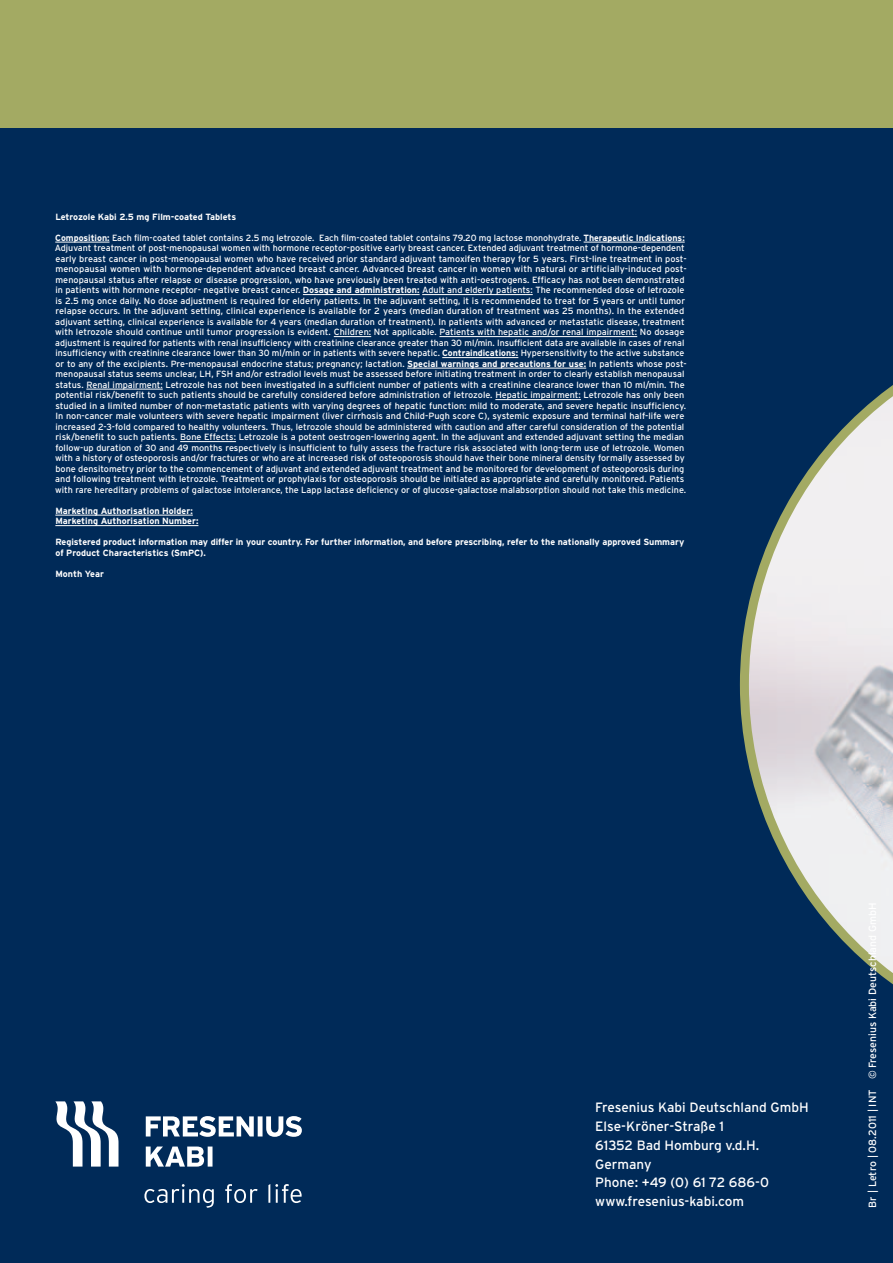
<style>
.page{position:relative;width:893px;height:1263px;background:#002a58}
.page>*{position:absolute;margin:0;border:0;box-sizing:border-box;transform-origin:0 0}
.t1{font:13.5px/18.8px "Interstate";color:#fff}
.t2{font:10.5px "Interstate";color:#fff}
.t3{font:9px/10.5px "Interstate";color:#fff}
.t4{font:700 9px/10.5px "Interstate";color:#fff}
.s1{font-weight:700}
</style>
<div class="page">
<div style="left:0;top:0;width:893px;height:128px;background:#a3aa63"></div>
<hr style="left:55px;top:242px;width:55px;height:1px;background:#fff">
<hr style="left:584px;top:242px;width:101px;height:1px;background:#fff">
<hr style="left:303px;top:294px;width:117px;height:1px;background:#fff">
<hr style="left:422px;top:294px;width:111px;height:1px;background:#fff">
<hr style="left:334px;top:336px;width:37px;height:1px;background:#fff">
<hr style="left:439px;top:336px;width:198px;height:1px;background:#fff">
<hr style="left:442px;top:357px;width:76px;height:1px;background:#fff">
<hr style="left:407px;top:368px;width:179px;height:1px;background:#fff">
<hr style="left:86px;top:389px;width:77px;height:1px;background:#fff">
<hr style="left:495px;top:399px;width:86px;height:1px;background:#fff">
<hr style="left:180px;top:441px;width:56px;height:1px;background:#fff">
<hr style="left:55px;top:515px;width:138px;height:1px;background:#fff">
<hr style="left:55px;top:525px;width:143px;height:1px;background:#fff">
<svg style="left:740px;top:385px;width:153px;height:600px"></svg>
<svg style="left:146px;top:1146px;width:66px;height:20px"></svg>
<svg style="left:146px;top:1116px;width:156px;height:21px"></svg>
<svg style="left:55px;top:1101px;width:64px;height:65px"></svg>
<svg style="left:144px;top:1184px;width:158px;height:24px"></svg>
<p class="t4" style="left:55px;top:211px;width:182px">Letrozole Kabi 2.5 mg Film-coated Tablets</p>
<p class="t3" style="left:55px;top:232px;width:634px"><span class="s1">Composition:</span> Each film-coated tablet contains 2.5 mg letrozole. Each film-coated tablet contains 79.20 mg lactose monohydrate. <span class="s1">Therapeutic Indications:<br></span>Adjuvant treatment of post-menopausal women with hormone receptor-positive early breast cancer. Extended adjuvant treatment of hormone-dependent early breast cancer in post-menopausal women who have received prior standard adjuvant tamoxifen therapy for 5 years. First-line treatment in post&shy;menopausal women with hormone-dependent advanced breast cancer. Advanced breast cancer in women with natural or artificially-induced post&shy;menopausal status after relapse or disease progression, who have previously been treated with anti-oestrogens. Efficacy has not been demonstrated in patients with hormone receptor- negative breast cancer. <span class="s1">Dosage and administration:</span> Adult and elderly patients: The recommended dose of letrozole is 2.5 mg once daily. No dose adjustment is required for elderly patients. In the adjuvant setting, it is recommended to treat for 5 years or until tumor relapse occurs. In the adjuvant setting, clinical experience is available for 2 years (median duration of treatment was 25 months). In the extended adjuvant setting, clinical experience is available for 4 years (median duration of treatment). In patients with advanced or metastatic disease, treatment with letrozole should continue until tumor progression is evident. Children: Not applicable. Patients with hepatic and/or renal impairment: No dosage adjustment is required for patients with renal insufficiency with creatinine clearance greater than 30 ml/min. Insufficient data are available in cases of renal insufficiency with creatinine clearance lower than 30 ml/min or in patients with severe hepatic. <span class="s1">Contraindications:</span> Hypersensitivity to the active substance or to any of the excipients. Pre-menopausal endocrine status; pregnancy; lactation. <span class="s1">Special warnings and precautions for use:</span> In patients whose post&shy;menopausal status seems unclear, LH, FSH and/or estradiol levels must be assessed before initiating treatment in order to clearly establish menopausal status. Renal impairment: Letrozole has not been investigated in a sufficient number of patients with a creatinine clearance lower than 10 ml/min. The potential risk/benefit to such patients should be carefully considered before administration of letrozole. Hepatic impairment: Letrozole has only been studied in a limited number of non-metastatic patients with varying degrees of hepatic function: mild to moderate, and severe hepatic insufficiency.<br>In non-cancer male volunteers with severe hepatic impairment (liver cirrhosis and Child-Pugh score C), systemic exposure and terminal half-life were increased 2-3-fold compared to healthy volunteers. Thus, letrozole should be administered with caution and after careful consideration of the potential risk/benefit to such patients. Bone Effects: Letrozole is a potent oestrogen-lowering agent. In the adjuvant and extended adjuvant setting the median follow-up duration of 30 and 49 months respectively is insufficient to fully assess the fracture risk associated with long-term use of letrozole. Women with a history of osteoporosis and/or fractures or who are at increased risk of osteoporosis should have their bone mineral density formally assessed by bone densitometry prior to the commencement of adjuvant and extended adjuvant treatment and be monitored for development of osteoporosis during and following treatment with letrozole. Treatment or prophylaxis for osteoporosis should be initiated as appropriate and carefully monitored. Patients with rare hereditary problems of galactose intolerance, the Lapp lactase deficiency or of glucose-galactose malabsorption should not take this medicine.</p>
<p class="t4" style="left:55px;top:505px;width:145px">Marketing Authorisation Holder:<br>Marketing Authorisation Number:</p>
<p class="t4" style="left:55px;top:537px;width:630px">Registered product information may differ in your country. For further information, and before prescribing, refer to the nationally approved Summary of Product Characteristics (SmPC).</p>
<p class="t4" style="left:55px;top:568px;width:50px">Month Year</p>
<h1 class="t1" style="left:595px;top:1098px;width:215px">Fresenius Kabi Deutschland GmbH<br>Else-Kröner-Straße 1<br>61352 Bad Homburg v.d.H.<br>Germany<br>Phone: +49 (0) 61 72 686-0 www.fresenius-kabi.com</h1>
<p class="t2" style="left:866px;top:1208px;width:307px;rotate:-90deg">Br | Letro | 08.2011 | INT © Fresenius Kabi Deutschland GmbH</p>
</div>
